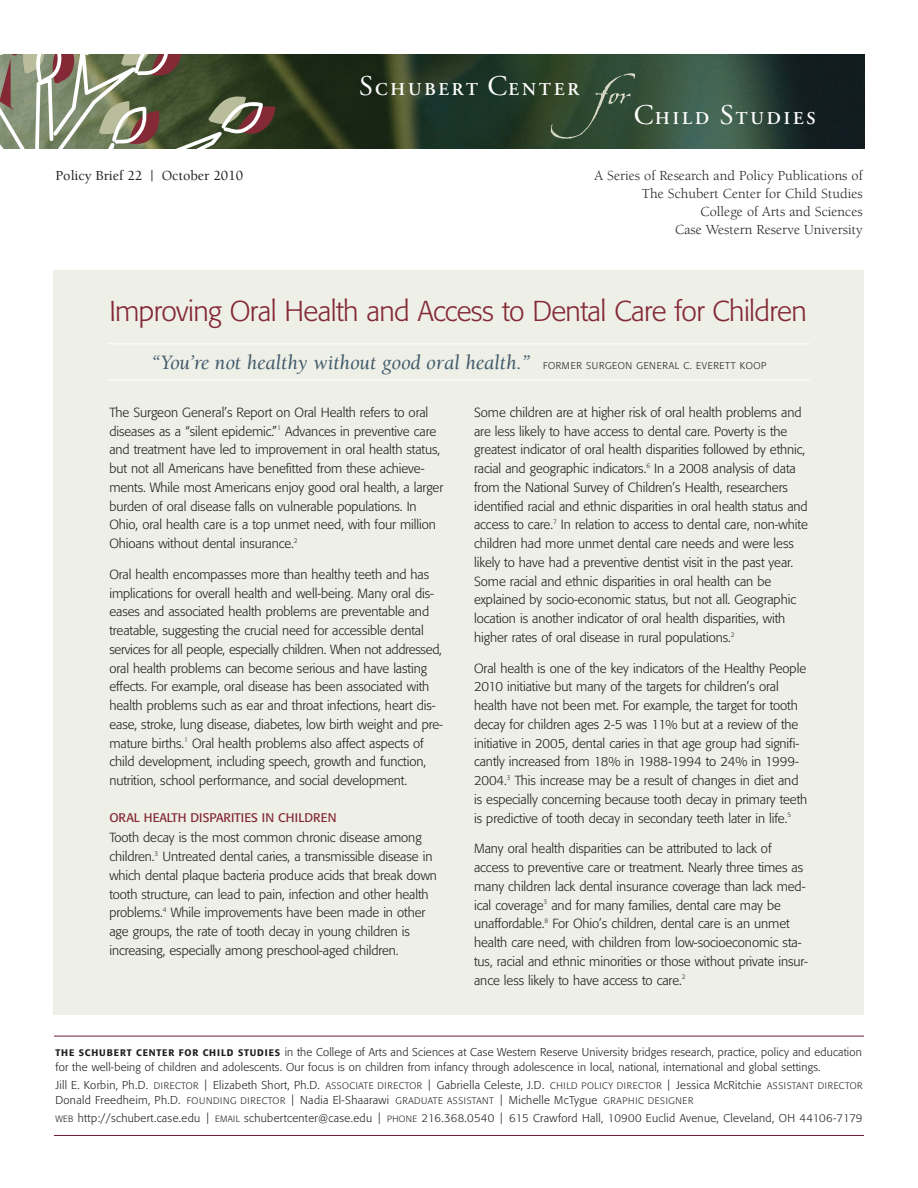
<style>
.page{position:relative;width:918px;height:1188px;background:#fff}
.page>*{position:absolute;margin:0;border:0;box-sizing:border-box;transform-origin:0 0}
.t1{font:108px "La Figura";color:#d8dac6}
.t2{font:300 28.5px "Formata";letter-spacing:-.02em;color:#842936}
.t3{font:italic 21px "Berkeley";letter-spacing:-.005em;color:#435b6d}
.t4{font:600 18px "Adobe Garamond";letter-spacing:.165em;color:#fff}
.t5{font:14.25px/18px "Berkeley";color:#231f20;text-align:right}
.t6{font:500 14.25px "Berkeley";color:#231f20}
.t7{font:300 13.2px/18.8px "Formata";letter-spacing:-.005em;color:#231f20}
.t8{font:12.3px "Formata";color:#842936}
.t9{font:300 11.25px/15px "Formata";letter-spacing:.015em;color:#231f20}
.s1{font-weight:400;font-size:28.5px}
.s2{font-family:"Formata";font-weight:300;font-style:normal;font-size:9.75px;color:#231f20}
.s3{font-weight:500;font-size:9.45px}
.s4{font-size:9.3px}
.s5{font-size:9px}
</style>
<div class="page">
<div style="left:54px;top:270px;width:810px;height:744px;background:#eef0e7"></div>
<img style="left:276px;top:54px;width:588px;height:94px">
<svg style="left:0;top:54px;width:276px;height:94px"></svg>
<hr style="left:108px;top:379px;width:702px;height:1px;background:#fff">
<hr style="left:108px;top:343px;width:702px;height:1px;background:#fff">
<hr style="left:54px;top:1135px;width:810px;height:1px;background:#6b1a3b">
<hr style="left:54px;top:1036px;width:810px;height:1px;background:#6b1a3b">
<h1 class="t1" style="left:594px;top:3px;width:86px">fo r</h1>
<h3 class="t4" style="left:359px;top:83px;width:222px"><span class="s1">S</span>CHUBERT <span class="s1">C</span>ENTER</h3>
<h3 class="t4" style="left:634px;top:111px;width:183px"><span class="s1">C</span>HILD <span class="s1">S</span>TUDIES</h3>
<p class="t6" style="left:55px;top:170px;width:189px">Policy Brief 22 | October 2010</p>
<p class="t5" style="left:594px;top:168px;width:270px">A Series of Research and Policy Publications of The Schubert Center for Child Studies<br>College of Arts and Sciences<br>Case Western Reserve University</p>
<h2 class="t2" style="left:109px;top:299px;width:699px">Improving Oral Health and Access to Dental Care for Children</h2>
<h3 class="t3" style="left:152px;top:355px;width:616px">“You’re not healthy without good oral health.” <span class="s2">FORMER SURGEON GENERAL C. EVERETT KOOP</span></h3>
<p class="t7" style="left:109px;top:404px;width:335px">The Surgeon General’s Report on Oral Health refers to oral diseases as a “silent epidemic.”<sup>1</sup> Advances in preventive care and treatment have led to improvement in oral health status, but not all Americans have benefitted from these achieve&shy;ments. While most Americans enjoy good oral health, a larger burden of oral disease falls on vulnerable populations. In Ohio, oral health care is a top unmet need, with four million Ohioans without dental insurance.<sup>2</sup></p>
<p class="t7" style="left:109px;top:566px;width:335px">Oral health encompasses more than healthy teeth and has implications for overall health and well-being. Many oral dis&shy;eases and associated health problems are preventable and treatable, suggesting the crucial need for accessible dental services for all people, especially children. When not addressed, oral health problems can become serious and have lasting effects. For example, oral disease has been associated with health problems such as ear and throat infections, heart dis&shy;ease, stroke, lung disease, diabetes, low birth weight and pre&shy;mature births.<sup>1</sup> Oral health problems also affect aspects of child development, including speech, growth and function, nutrition, school performance, and social development.</p>
<p class="t8" style="left:109px;top:813px;width:229px">ORAL HEALTH DISPARITIES IN CHILDREN</p>
<p class="t7" style="left:109px;top:829px;width:329px">Tooth decay is the most common chronic disease among children.<sup>3</sup> Untreated dental caries, a transmissible disease in which dental plaque bacteria produce acids that break down tooth structure, can lead to pain, infection and other health problems.<sup>4</sup> While improvements have been made in other age groups, the rate of tooth decay in young children is increasing, especially among preschool-aged children.</p>
<p class="t7" style="left:474px;top:404px;width:335px">Some children are at higher risk of oral health problems and are less likely to have access to dental care. Poverty is the greatest indicator of oral health disparities followed by ethnic, racial and geographic indicators.<sup>6</sup> In a 2008 analysis of data from the National Survey of Children’s Health, researchers identified racial and ethnic disparities in oral health status and access to care.<sup>7</sup> In relation to access to dental care, non-white children had more unmet dental care needs and were less likely to have had a preventive dentist visit in the past year.<br>Some racial and ethnic disparities in oral health can be explained by socio-economic status, but not all. Geographic location is another indicator of oral health disparities, with higher rates of oral disease in rural populations.<sup>2</sup></p>
<p class="t7" style="left:474px;top:660px;width:335px">Oral health is one of the key indicators of the Healthy People 2010 initiative but many of the targets for children’s oral health have not been met. For example, the target for tooth decay for children ages 2-5 was 11% but at a review of the initiative in 2005, dental caries in that age group had signifi&shy;cantly increased from 18% in 1988-1994 to 24% in 1999- 2004.<sup>3</sup> This increase may be a result of changes in diet and is especially concerning because tooth decay in primary teeth is predictive of tooth decay in secondary teeth later in life.<sup>5</sup></p>
<p class="t7" style="left:474px;top:840px;width:336px">Many oral health disparities can be attributed to lack of access to preventive care or treatment. Nearly three times as many children lack dental insurance coverage than lack med&shy;ical coverage<sup>3</sup> and for many families, dental care may be unaffordable.<sup>8</sup> For Ohio’s children, dental care is an unmet health care need, with children from low-socioeconomic sta&shy;tus, racial and ethnic minorities or those without private insur&shy;ance less likely to have access to care.<sup>2</sup></p>
<p class="t9" style="left:55px;top:1045px;width:808px"><span class="s3">THE SCHUBERT CENTER FOR CHILD STUDIES</span> in the College of Arts and Sciences at Case Western Reserve University bridges research, practice, policy and education for the well-being of children and adolescents. Our focus is on children from infancy through adolescence in local, national, international and global settings.</p>
<p class="t9" style="left:55px;top:1078px;width:808px">Jill E. Korbin, Ph.D. <span class="s4">DIRECTOR</span> | Elizabeth Short, Ph.D. <span class="s4">ASSOCIATE DIRECTOR</span> | Gabriella Celeste, J.D. <span class="s4">CHILD POLICY DIRECTOR</span> | Jessica McRitchie <span class="s4">ASSISTANT DIRECTOR<br></span>Donald Freedheim, Ph.D. <span class="s4">FOUNDING DIRECTOR</span> | Nadia El-Shaarawi <span class="s4">GRADUATE ASSISTANT</span> | Michelle McTygue <span class="s4">GRAPHIC DESIGNER</span></p>
<p class="t9" style="left:56px;top:1111px;width:808px"><span class="s5">WEB</span> http://schubert.case.edu | <span class="s5">EMAIL</span> schubertcenter@case.edu | <span class="s5">PHONE</span> 216.368.0540 | 615 Crawford Hall, 10900 Euclid Avenue, Cleveland, OH 44106-7179</p>
</div>
